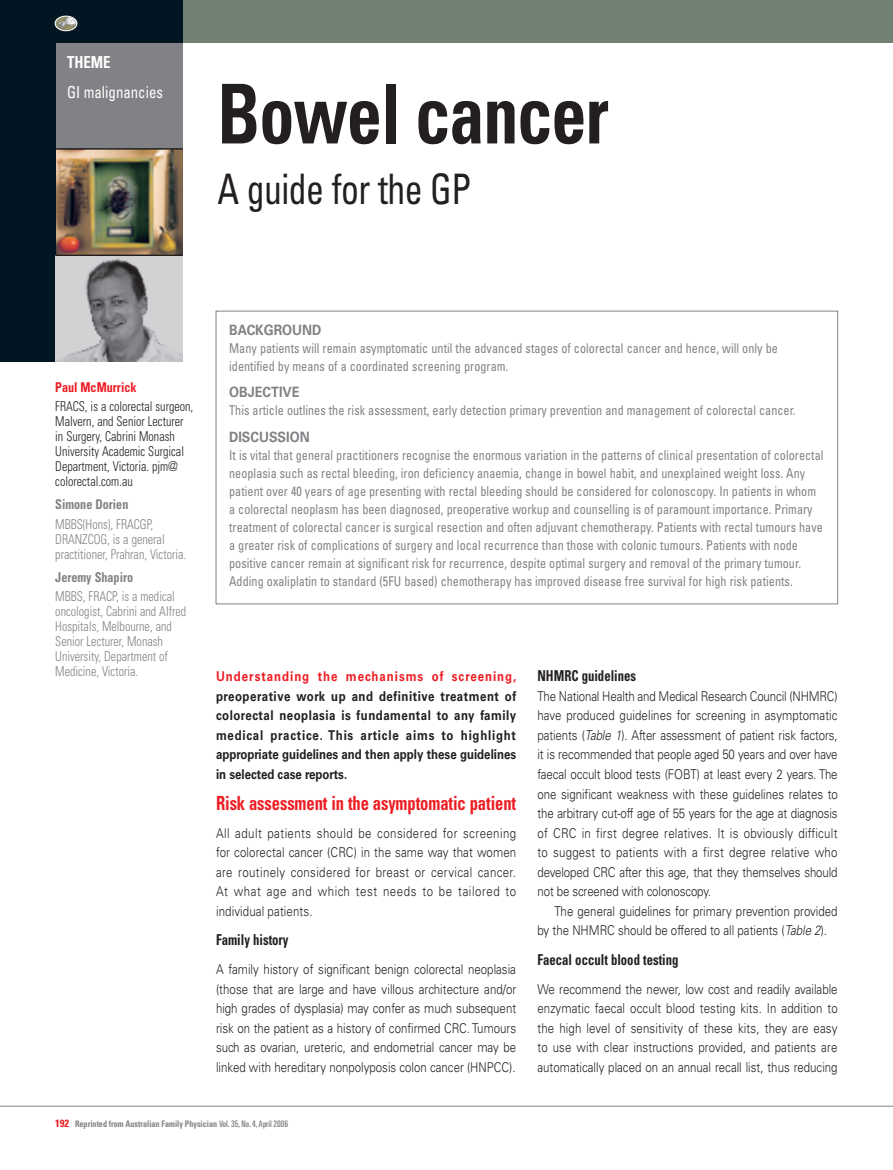
<style>
.page{position:relative;width:893px;height:1170px;background:#fff}
.page>*{position:absolute;margin:0;border:0;box-sizing:border-box;transform-origin:0 0}
.t1{font:700 condensed 82.5px "Univers LT";letter-spacing:-.015em;color:#231f20;scale:.85 1}
.t2{font:condensed 42px "Univers LT";letter-spacing:-.015em;color:#231f20;scale:.85 1}
.t3{font:700 condensed 19.5px "Univers LT";letter-spacing:-.005em;color:#ee1d23;scale:.85 1}
.t4{font:condensed 16.5px "Univers LT";color:#fff;scale:.9 1}
.t5{font:700 condensed 16.5px "Univers LT";color:#fff;scale:.9 1}
.t6{font:700 condensed 15px "Univers LT";color:#231f20;scale:.85 1}
.t7{font:700 14.25px "Univers LT";color:#808285;scale:.9 1}
.t8{font:300 13.5px/19.5px "Univers LT";color:#231f20;text-align:justify;scale:.85 1}
.t9{font:condensed 13.5px/18px "Univers LT";letter-spacing:.005em;color:#808285;scale:.9 1}
.t10{font:300 condensed 13.5px/15px "Univers LT";color:#808285;scale:.9 1}
.t11{font:700 13.5px/19.5px "Univers LT";color:#231f20;text-align:justify;scale:.85 1}
.t12{font:300 condensed 13.5px/15px "Univers LT";color:#231f20;scale:.9 1}
.t13{font:700 13.5px "Univers LT";letter-spacing:.085em;color:#ee1d23;scale:.85 1}
.t14{font:700 condensed 13.5px "Univers LT";color:#808285;scale:.9 1}
.t15{font:700 condensed 13.5px "Univers LT";color:#ee1d23;scale:.9 1}
.t16{font:700 condensed 9px "Univers LT";color:#808285;scale:.9 1}
.s1{font-style:italic}
.s2{font-size:10.5px;color:#ee1d23}
.s3{font-weight:400;font-stretch:ultra-condensed}
</style>
<div class="page">
<div style="left:183px;top:0;width:710px;height:43px;background:#718172"></div>
<hr style="left:0;top:1105px;width:893px;height:1px;background:#808285">
<img style="left:55px;top:150px;width:128px;height:104px">
<div style="left:55px;top:43px;width:128px;height:106px;background:#808285"></div>
<hr style="left:55px;top:148px;width:128px;height:2px;background:#231f20">
<div style="left:0;top:0;width:183px;height:43px;background:#011622"></div>
<div style="left:0;top:0;width:55px;height:361px;background:#011622"></div>
<svg style="left:55px;top:256px;width:128px;height:105px;background:#aaabad"></svg>
<hr style="left:55px;top:254px;width:128px;height:2px;background:#231f20">
<svg style="left:54px;top:15px;width:24px;height:17px"></svg>
<img style="left:55px;top:16px;width:22px;height:15px">
<div style="left:55px;top:16px;width:22px;height:15px;border:1px solid #fff;border-radius:50%"></div>
<p class="t5" style="left:67px;top:52px;width:50px">THEME</p>
<p class="t4" style="left:67px;top:82px;width:108px">GI malignancies</p>
<h1 class="t1" style="left:218px;top:63px;width:462px">Bowel cancer</h1>
<h2 class="t2" style="left:218px;top:163px;width:300px">A guide for the GP</h2>
<p class="t15" style="left:55px;top:378px;width:92px">Paul McMurrick</p>
<p class="t12" style="left:55px;top:398px;width:155px">FRACS, is a colorectal surgeon,<br>Malvern, and Senior Lecturer in Surgery, Cabrini Monash<br>University Academic Surgical<br>Department, Victoria. pjm@ colorectal.com.au</p>
<p class="t14" style="left:55px;top:496px;width:83px">Simone Dorien</p>
<p class="t10" style="left:55px;top:516px;width:147px">MBBS(Hons), FRACGP,<br>DRANZCOG, is a general practitioner, Prahran, Victoria.</p>
<p class="t14" style="left:55px;top:569px;width:88px">Jeremy Shapiro</p>
<p class="t10" style="left:55px;top:589px;width:147px">MBBS, FRACP, is a medical oncologist, Cabrini and Alfred<br>Hospitals, Melbourne, and<br>Senior Lecturer, Monash<br>University, Department of<br>Medicine, Victoria.</p>
<p class="t7" style="left:229px;top:321px;width:104px">BACKGROUND</p>
<p class="t9" style="left:229px;top:339px;width:611px">Many patients will remain asymptomatic until the advanced stages of colorectal cancer and hence, will only be identified by means of a coordinated screening program.</p>
<p class="t7" style="left:229px;top:384px;width:80px">OBJECTIVE</p>
<p class="t9" style="left:229px;top:401px;width:631px">This article outlines the risk assessment, early detection primary prevention and management of colorectal cancer.</p>
<p class="t7" style="left:229px;top:428px;width:91px">DISCUSSION</p>
<p class="t9" style="left:229px;top:446px;width:662px">It is vital that general practitioners recognise the enormous variation in the patterns of clinical presentation of colorectal neoplasia such as rectal bleeding, iron deficiency anaemia, change in bowel habit, and unexplained weight loss. Any patient over 40 years of age presenting with rectal bleeding should be considered for colonoscopy. In patients in whom a colorectal neoplasm has been diagnosed, preoperative workup and counselling is of paramount importance. Primary treatment of colorectal cancer is surgical resection and often adjuvant chemotherapy. Patients with rectal tumours have a greater risk of complications of surgery and local recurrence than those with colonic tumours. Patients with node positive cancer remain at significant risk for recurrence, despite optimal surgery and removal of the primary tumour.<br>Adding oxaliplatin to standard (5FU based) chemotherapy has improved disease free survival for high risk patients.</p>
<p class="t13" style="left:216px;top:668px;width:355px">Understanding the mechanisms of screening,</p>
<p class="t11" style="left:216px;top:686px;width:355px">preoperative work up and definitive treatment of colorectal neoplasia is fundamental to any family medical practice. This article aims to highlight appropriate guidelines and then apply these guidelines in selected case reports.</p>
<h3 class="t3" style="left:216px;top:791px;width:355px">Risk assessment in the asymptomatic patient</h3>
<p class="t8" style="left:216px;top:823px;width:355px">All adult patients should be considered for screening for colorectal cancer (CRC) in the same way that women are routinely considered for breast or cervical cancer.<br>At what age and which test needs to be tailored to individual patients.</p>
<p class="t6" style="left:216px;top:930px;width:87px">Family history</p>
<p class="t8" style="left:216px;top:959px;width:355px">A family history of significant benign colorectal neoplasia (those that are large and have villous architecture and/or high grades of dysplasia) may confer as much subsequent risk on the patient as a history of confirmed CRC. Tumours such as ovarian, ureteric, and endometrial cancer may be linked with hereditary nonpolyposis colon cancer (HNPCC).</p>
<p class="t6" style="left:537px;top:666px;width:118px">NHMRC guidelines</p>
<p class="t8" style="left:537px;top:686px;width:355px">The National Health and Medical Research Council (NHMRC) have produced guidelines for screening in asymptomatic patients (<span class="s1">Table 1</span>). After assessment of patient risk factors, it is recommended that people aged 50 years and over have faecal occult blood tests (FOBT) at least every 2 years. The one significant weakness with these guidelines relates to the arbitrary cut-off age of 55 years for the age at diagnosis of CRC in first degree relatives. It is obviously difficult to suggest to patients with a first degree relative who developed CRC after this age, that they themselves should not be screened with colonoscopy.</p>
<p class="t8" style="left:537px;top:901px;width:355px;text-indent:17px">The general guidelines for primary prevention provided by the NHMRC should be offered to all patients (<span class="s1">Table 2</span>).</p>
<p class="t6" style="left:537px;top:950px;width:167px">Faecal occult blood testing</p>
<p class="t8" style="left:537px;top:979px;width:355px">We recommend the newer, low cost and readily available enzymatic faecal occult blood testing kits. In addition to the high level of sensitivity of these kits, they are easy to use with clear instructions provided, and patients are automatically placed on an annual recall list, thus reducing</p>
<p class="t16" style="left:55px;top:1118px;width:260px"><span class="s2">192</span> Reprinted from Australian Family Physician <span class="s3">Vol. 35, No. 4, April 2006</span></p>
</div>
